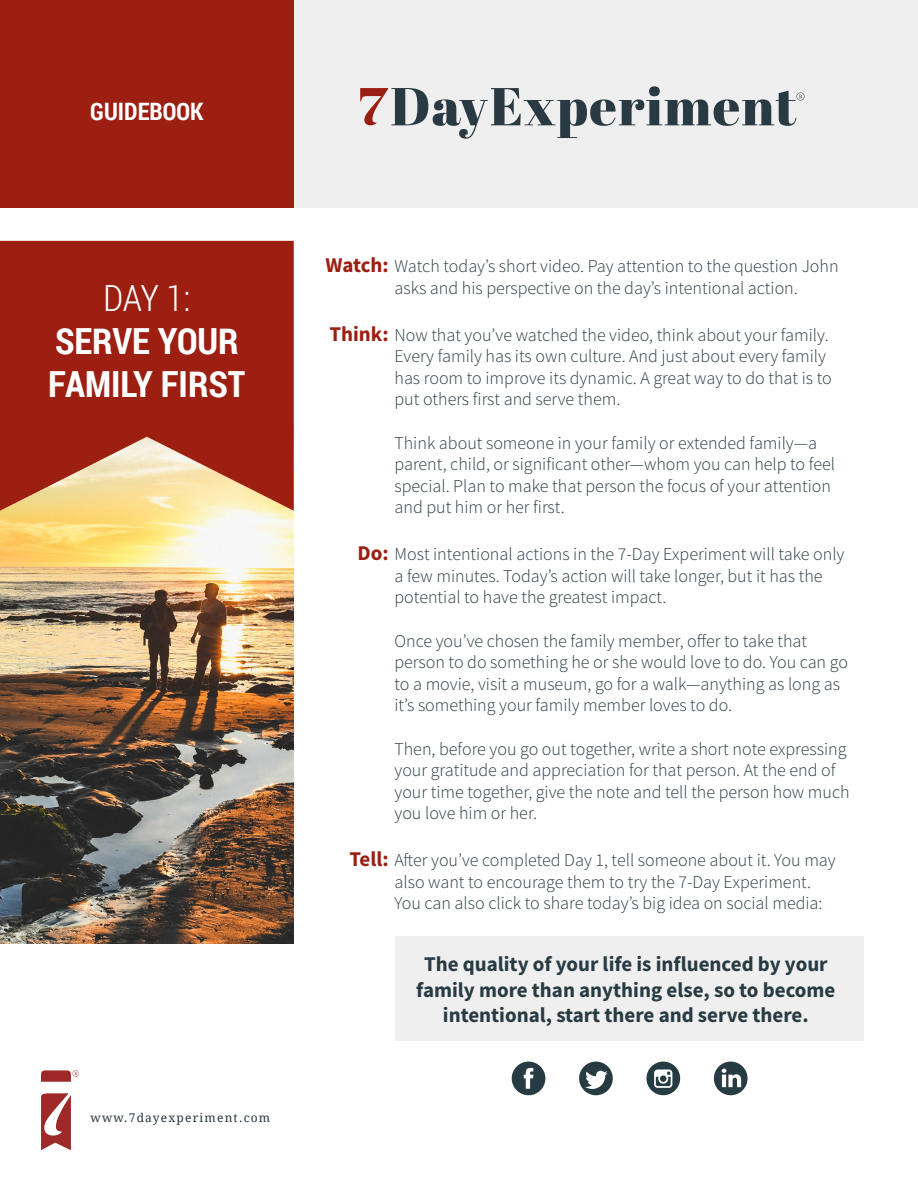
<style>
.page{position:relative;width:918px;height:1188px;background:#fff}
.page>*{position:absolute;margin:0;border:0;box-sizing:border-box;transform-origin:0 0}
.t1{font:700 36px/43.2px "Roboto Condensed";color:#fff}
.t2{font:300 36px "Roboto Condensed";color:#fff}
.t3{font:700 24px "Roboto Condensed";color:#fff}
.t4{font:700 21px/25.2px "Source Sans Pro";color:#293b42;text-align:center}
.t5{font:300 18px/21.6px "Source Sans Pro";color:#293b42}
.t6{font:12px "Droid Serif";letter-spacing:.1em;color:#27373f}
.s1{font-weight:700;font-size:21px;color:#9c1f12}
</style>
<div class="page">
<div style="left:395px;top:936px;width:469px;height:105px;background:#efefef"></div>
<img style="left:0;top:511px;width:294px;height:433px">
<svg style="left:0;top:241px;width:294px;height:270px;background:#a83a27"></svg>
<div style="left:0;top:0;width:918px;height:208px;background:#efefef"></div>
<svg style="left:360px;top:86px;width:445px;height:53px"></svg>
<svg style="left:41px;top:1093px;width:30px;height:57px"></svg>
<svg style="left:41px;top:1070px;width:38px;height:12px"></svg>
<div style="left:0;top:0;width:294px;height:208px;background:#9c1f12"></div>
<svg style="left:512px;top:1062px;width:33px;height:33px"></svg>
<div style="left:579px;top:1062px;width:34px;height:33px;background:#273b42;border-radius:50%"></div>
<svg style="left:585px;top:1071px;width:23px;height:18px"></svg>
<svg style="left:714px;top:1062px;width:34px;height:33px"></svg>
<svg style="left:646px;top:1062px;width:34px;height:33px"></svg>
<h2 class="t3" style="left:90px;top:95px;width:115px">GUIDEBOOK</h2>
<h1 class="t2" style="left:103px;top:273px;width:89px">DAY 1:</h1>
<h1 class="t1" style="left:48px;top:318px;width:199px">SERVE YOUR<br>FAMILY FIRST</h1>
<p class="t6" style="left:91px;top:1111px;width:181px">www.7dayexperiment.com</p>
<p class="t5" style="left:394px;top:256px;width:446px;text-indent:-69px"><span class="s1">Watch:</span> Watch today’s short video. Pay attention to the question John asks and his perspective on the day’s intentional action.</p>
<p class="t5" style="left:394px;top:324px;width:439px;text-indent:-65px"><span class="s1">Think:</span> Now that you’ve watched the video, think about your family.<br>Every family has its own culture. And just about every family has room to improve its dynamic. A great way to do that is to put others first and serve them.</p>
<p class="t5" style="left:394px;top:432px;width:442px">Think about someone in your family or extended family—a parent, child, or significant other—whom you can help to feel special. Plan to make that person the focus of your attention and put him or her first.</p>
<p class="t5" style="left:394px;top:544px;width:451px;text-indent:-37px"><span class="s1">Do:</span> Most intentional actions in the 7-Day Experiment will take only a few minutes. Today’s action will take longer, but it has the potential to have the greatest impact.</p>
<p class="t5" style="left:394px;top:630px;width:455px">Once you’ve chosen the family member, offer to take that person to do something he or she would love to do. You can go to a movie, visit a museum, go for a walk—anything as long as it’s something your family member loves to do.</p>
<p class="t5" style="left:394px;top:738px;width:457px">Then, before you go out together, write a short note expressing your gratitude and appreciation for that person. At the end of your time together, give the note and tell the person how much you love him or her.</p>
<p class="t5" style="left:394px;top:850px;width:443px;text-indent:-45px"><span class="s1">Tell:</span> After you’ve completed Day 1, tell someone about it. You may also want to encourage them to try the 7-Day Experiment.<br>You can also click to share today’s big idea on social media:</p>
<p class="t4" style="left:416px;top:951px;width:421px">The quality of your life is influenced by your family more than anything else, so to become intentional, start there and serve there.</p>
</div>
